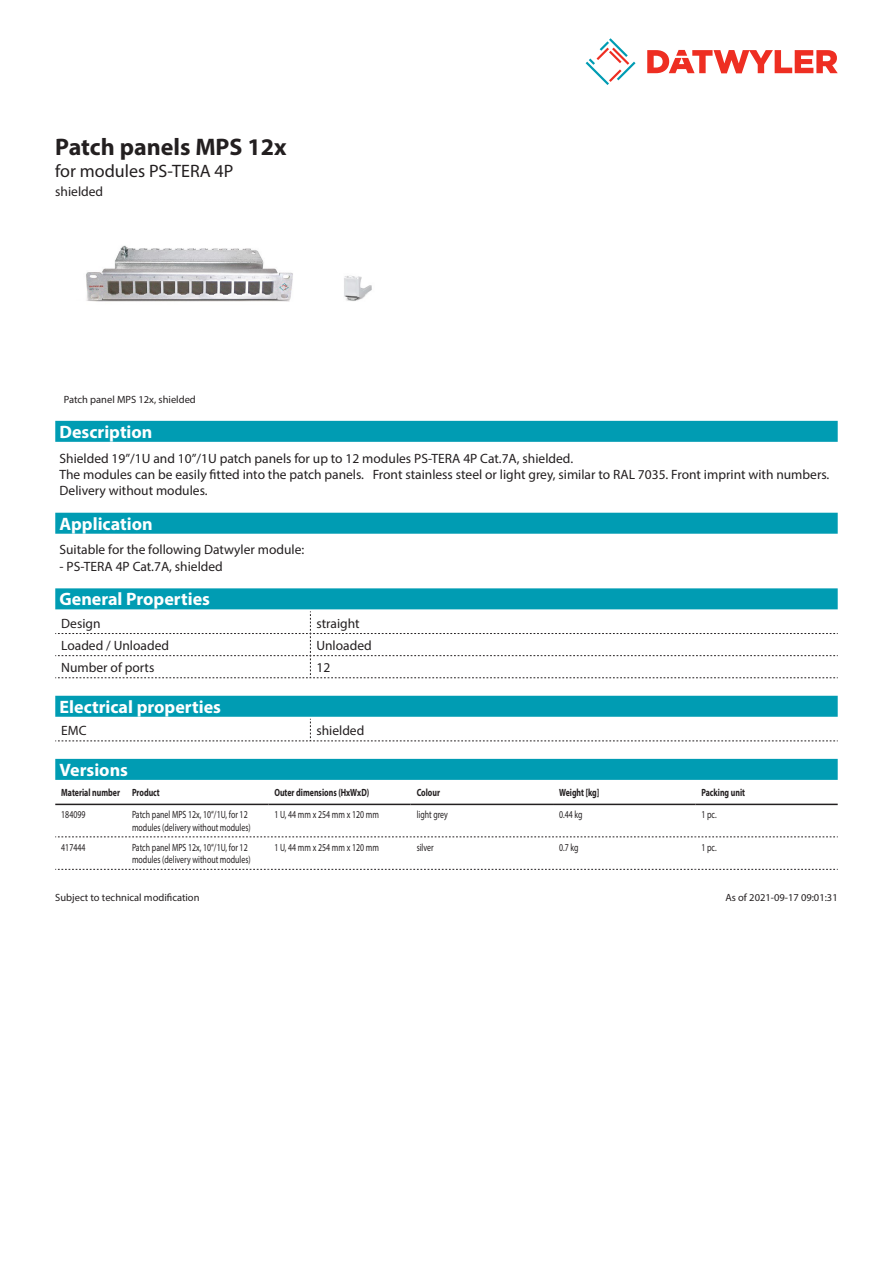
<style>
.page{position:relative;width:893px;height:1263px;background:#fff}
.page>*{position:absolute;margin:0;border:0;box-sizing:border-box;transform-origin:0 0}
.Product_Head{font:700 24px "Myriad Pro";color:#231f20}
.Standard_Head_Proper{font:700 18px "Myriad Pro";color:#fff}
.SubHead{font:18px "Myriad Pro";color:#231f20}
.Standard_text{font:13.5px/16.2px "Myriad Pro";color:#231f20}
.myriad_light_propert{font:13.5px "Myriad Pro";color:#231f20}
.myriadlight{font:10.5px/12.6px "Myriad Pro";color:#231f20;scale:.75 1}
.myriadbold{font:700 10.5px "Myriad Pro";color:#231f20;scale:.75 1}
.Footnote{font:10.5px "Myriad Pro";color:#231f20}
.imagetext{font:10.5px "Myriad Pro";color:#231f20}
</style>
<div class="page">
<svg style="left:586px;top:38px;width:49px;height:47px"></svg>
<svg style="left:647px;top:50px;width:191px;height:23px"></svg>
<img style="left:86px;top:245px;width:286px;height:57px">
<div style="left:55px;top:759px;width:783px;height:21px;background:#009cb3"></div>
<hr style="left:55px;top:804px;width:71px;height:1px;background:#231f20">
<hr style="left:126px;top:804px;width:142px;height:1px;background:#231f20">
<hr style="left:268px;top:804px;width:143px;height:1px;background:#231f20">
<hr style="left:411px;top:804px;width:142px;height:1px;background:#231f20">
<hr style="left:553px;top:804px;width:142px;height:1px;background:#231f20">
<hr style="left:695px;top:804px;width:143px;height:1px;background:#231f20">
<svg style="left:55px;top:837px;width:783px;height:1px"></svg>
<svg style="left:55px;top:869px;width:783px;height:1px"></svg>
<div style="left:55px;top:421px;width:783px;height:21px;background:#009cb3"></div>
<div style="left:55px;top:513px;width:783px;height:21px;background:#009cb3"></div>
<div style="left:55px;top:588px;width:783px;height:21px;background:#009cb3"></div>
<svg style="left:55px;top:611px;width:783px;height:67px"></svg>
<div style="left:55px;top:696px;width:783px;height:21px;background:#009cb3"></div>
<svg style="left:55px;top:719px;width:783px;height:23px"></svg>
<p class="Product_Head" style="left:55px;top:131px;width:233px">Patch panels MPS 12x</p>
<p class="SubHead" style="left:55px;top:160px;width:180px">for modules PS-TERA 4P</p>
<p class="Standard_text" style="left:55px;top:183px;width:49px">shielded</p>
<p class="imagetext" style="left:64px;top:393px;width:134px">Patch panel MPS 12x, shielded</p>
<p class="Standard_Head_Proper" style="left:60px;top:420px;width:94px">Description</p>
<p class="Standard_text" style="left:60px;top:450px;width:771px">Shielded 19”/1U and 10”/1U patch panels for up to 12 modules PS-TERA 4P Cat.7A, shielded.<br>The modules can be easily fitted into the patch panels. Front stainless steel or light grey, similar to RAL 7035. Front imprint with numbers.<br>Delivery without modules.</p>
<p class="Standard_Head_Proper" style="left:60px;top:512px;width:95px">Application</p>
<p class="Standard_text" style="left:60px;top:542px;width:246px">Suitable for the following Datwyler module:</p>
<p class="Standard_text" style="left:60px;top:558px;width:165px">- PS-TERA 4P Cat.7A, shielded</p>
<p class="Standard_Head_Proper" style="left:60px;top:588px;width:152px">General Properties</p>
<p class="myriad_light_propert" style="left:61px;top:615px;width:41px">Design</p>
<p class="myriad_light_propert" style="left:316px;top:615px;width:45px">straight</p>
<p class="myriad_light_propert" style="left:61px;top:637px;width:109px">Loaded / Unloaded</p>
<p class="myriad_light_propert" style="left:316px;top:637px;width:57px">Unloaded</p>
<p class="myriad_light_propert" style="left:61px;top:659px;width:95px">Number of ports</p>
<p class="myriad_light_propert" style="left:316px;top:659px;width:15px">12</p>
<p class="Standard_Head_Proper" style="left:60px;top:695px;width:163px">Electrical properties</p>
<p class="myriad_light_propert" style="left:61px;top:722px;width:27px">EMC</p>
<p class="myriad_light_propert" style="left:316px;top:722px;width:49px">shielded</p>
<p class="Standard_Head_Proper" style="left:60px;top:758px;width:70px">Versions</p>
<p class="myriadbold" style="left:61px;top:785px;width:80px">Material number</p>
<p class="myriadbold" style="left:132px;top:785px;width:39px">Product</p>
<p class="myriadbold" style="left:274px;top:785px;width:128px">Outer dimensions (HxWxD)</p>
<p class="myriadbold" style="left:417px;top:785px;width:33px">Colour</p>
<p class="myriadbold" style="left:559px;top:785px;width:55px">Weight [kg]</p>
<p class="myriadbold" style="left:701px;top:785px;width:60px">Packing unit</p>
<p class="myriadlight" style="left:61px;top:808px;width:34px">184099</p>
<p class="myriadlight" style="left:132px;top:808px;width:160px">Patch panel MPS 12x, 10“/1U, for 12 modules (delivery without modules)</p>
<p class="myriadlight" style="left:274px;top:808px;width:141px">1 U, 44 mm x 254 mm x 120 mm</p>
<p class="myriadlight" style="left:417px;top:808px;width:43px">light grey</p>
<p class="myriadlight" style="left:559px;top:808px;width:33px">0.44 kg</p>
<p class="myriadlight" style="left:701px;top:808px;width:22px">1 pc.</p>
<p class="myriadlight" style="left:61px;top:841px;width:34px">417444</p>
<p class="myriadlight" style="left:132px;top:841px;width:160px">Patch panel MPS 12x, 10“/1U, for 12 modules (delivery without modules)</p>
<p class="myriadlight" style="left:274px;top:841px;width:141px">1 U, 44 mm x 254 mm x 120 mm</p>
<p class="myriadlight" style="left:417px;top:841px;width:24px">silver</p>
<p class="myriadlight" style="left:559px;top:841px;width:27px">0.7 kg</p>
<p class="myriadlight" style="left:701px;top:841px;width:22px">1 pc.</p>
<p class="Footnote" style="left:55px;top:891px;width:146px">Subject to technical modification</p>
<p class="Footnote" style="left:725px;top:891px;width:114px">As of 2021-09-17 09:01:31</p>
</div>
